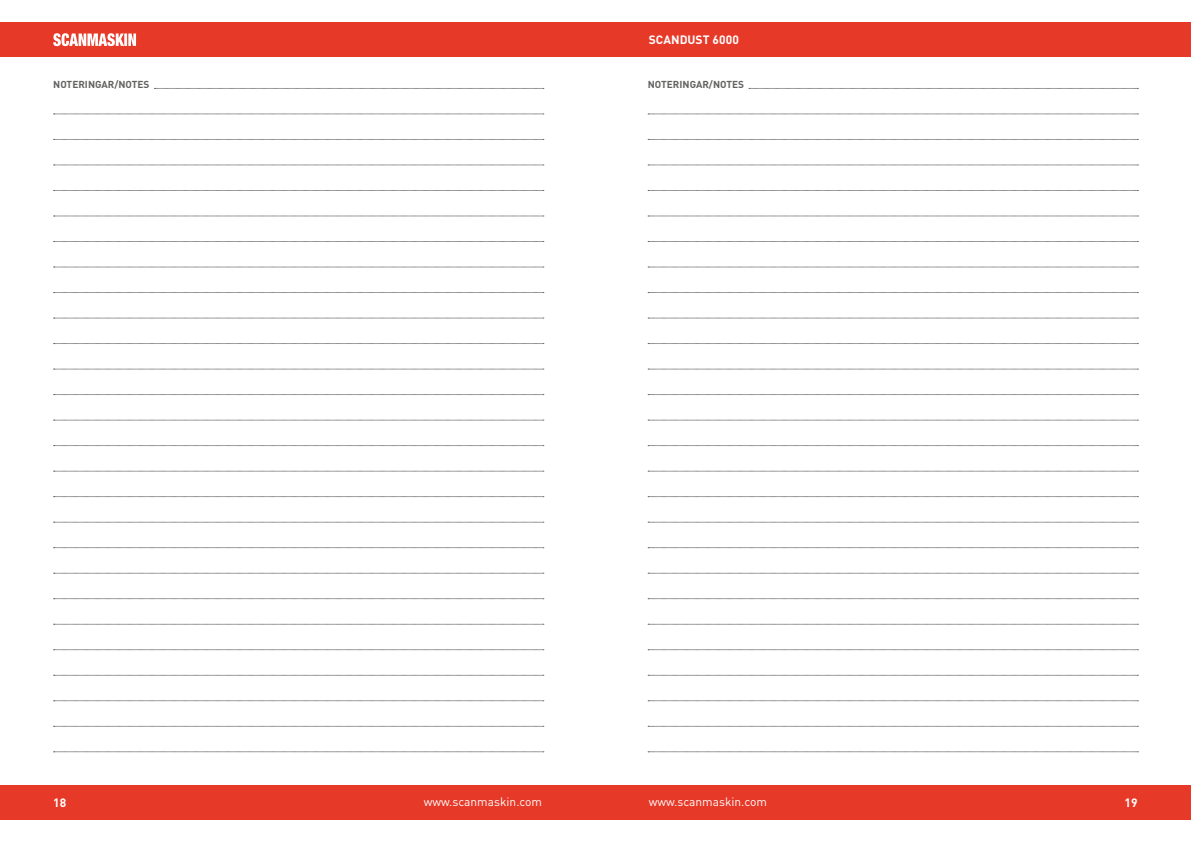
<style>
.page{position:relative;width:1191px;height:842px;background:#fff}
.page>*{position:absolute;margin:0;border:0;box-sizing:border-box;transform-origin:0 0}
.t1{font:12px "DIN";color:#fff}
.t2{font:700 12px "DIN";letter-spacing:.005em;color:#fff}
.t3{font:700 10px "DIN";color:#626261}
</style>
<div class="page">
<svg style="left:154px;top:88px;width:390px;height:1px"></svg>
<svg style="left:54px;top:114px;width:490px;height:1px"></svg>
<svg style="left:54px;top:139px;width:490px;height:1px"></svg>
<svg style="left:54px;top:165px;width:490px;height:1px"></svg>
<svg style="left:54px;top:190px;width:490px;height:1px"></svg>
<svg style="left:54px;top:216px;width:490px;height:1px"></svg>
<svg style="left:54px;top:241px;width:490px;height:1px"></svg>
<svg style="left:54px;top:267px;width:490px;height:1px"></svg>
<svg style="left:54px;top:292px;width:490px;height:1px"></svg>
<svg style="left:54px;top:318px;width:490px;height:1px"></svg>
<svg style="left:54px;top:343px;width:490px;height:1px"></svg>
<svg style="left:54px;top:369px;width:490px;height:1px"></svg>
<svg style="left:54px;top:394px;width:490px;height:1px"></svg>
<svg style="left:54px;top:420px;width:490px;height:1px"></svg>
<svg style="left:54px;top:445px;width:490px;height:1px"></svg>
<svg style="left:54px;top:471px;width:490px;height:1px"></svg>
<svg style="left:54px;top:496px;width:490px;height:1px"></svg>
<svg style="left:54px;top:522px;width:490px;height:1px"></svg>
<svg style="left:54px;top:547px;width:490px;height:1px"></svg>
<svg style="left:54px;top:573px;width:490px;height:1px"></svg>
<svg style="left:54px;top:598px;width:490px;height:1px"></svg>
<svg style="left:54px;top:624px;width:490px;height:1px"></svg>
<svg style="left:54px;top:649px;width:490px;height:1px"></svg>
<svg style="left:54px;top:675px;width:490px;height:1px"></svg>
<svg style="left:54px;top:700px;width:490px;height:1px"></svg>
<svg style="left:54px;top:726px;width:490px;height:1px"></svg>
<svg style="left:54px;top:751px;width:490px;height:1px"></svg>
<svg style="left:749px;top:88px;width:389px;height:1px"></svg>
<svg style="left:648px;top:114px;width:490px;height:1px"></svg>
<svg style="left:648px;top:139px;width:490px;height:1px"></svg>
<svg style="left:648px;top:165px;width:490px;height:1px"></svg>
<svg style="left:648px;top:190px;width:490px;height:1px"></svg>
<svg style="left:648px;top:216px;width:490px;height:1px"></svg>
<svg style="left:648px;top:241px;width:490px;height:1px"></svg>
<svg style="left:648px;top:267px;width:490px;height:1px"></svg>
<svg style="left:648px;top:292px;width:490px;height:1px"></svg>
<svg style="left:648px;top:318px;width:490px;height:1px"></svg>
<svg style="left:648px;top:343px;width:490px;height:1px"></svg>
<svg style="left:648px;top:369px;width:490px;height:1px"></svg>
<svg style="left:648px;top:394px;width:490px;height:1px"></svg>
<svg style="left:648px;top:420px;width:490px;height:1px"></svg>
<svg style="left:648px;top:445px;width:490px;height:1px"></svg>
<svg style="left:648px;top:471px;width:490px;height:1px"></svg>
<svg style="left:648px;top:496px;width:490px;height:1px"></svg>
<svg style="left:648px;top:522px;width:490px;height:1px"></svg>
<svg style="left:648px;top:547px;width:490px;height:1px"></svg>
<svg style="left:648px;top:573px;width:490px;height:1px"></svg>
<svg style="left:648px;top:598px;width:490px;height:1px"></svg>
<svg style="left:648px;top:624px;width:490px;height:1px"></svg>
<svg style="left:648px;top:649px;width:490px;height:1px"></svg>
<svg style="left:648px;top:675px;width:490px;height:1px"></svg>
<svg style="left:648px;top:700px;width:490px;height:1px"></svg>
<svg style="left:648px;top:726px;width:490px;height:1px"></svg>
<svg style="left:648px;top:751px;width:490px;height:1px"></svg>
<div style="left:0;top:23px;width:1191px;height:34px;background:#e73928"></div>
<div style="left:0;top:785px;width:1191px;height:34px;background:#e73928"></div>
<svg style="left:53px;top:33px;width:83px;height:13px"></svg>
<p class="t2" style="left:649px;top:32px;width:92px">SCANDUST 6000</p>
<p class="t3" style="left:53px;top:78px;width:98px">NOTERINGAR/NOTES</p>
<p class="t3" style="left:648px;top:78px;width:98px">NOTERINGAR/NOTES</p>
<p class="t2" style="left:53px;top:795px;width:15px">18</p>
<p class="t1" style="left:424px;top:794px;width:120px">www.scanmaskin.com</p>
<p class="t1" style="left:649px;top:794px;width:120px">www.scanmaskin.com</p>
<p class="t2" style="left:1124px;top:795px;width:15px">19</p>
</div>
